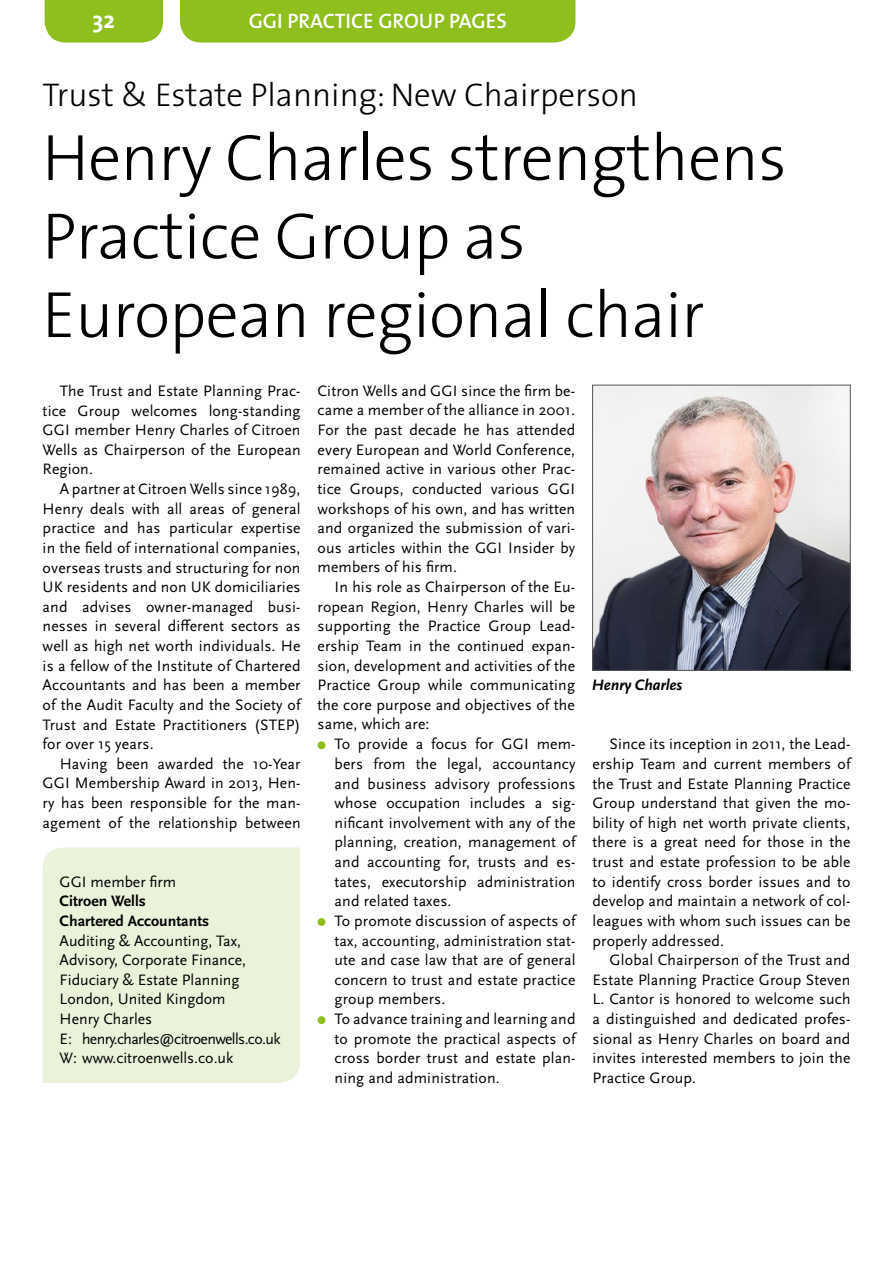
<style>
.page{position:relative;width:893px;height:1263px;background:#fff}
.page>*{position:absolute;margin:0;border:0;box-sizing:border-box;transform-origin:0 0}
.t1{font:300 66px/78.6px "The Sans";letter-spacing:-.01em;color:#000}
.t2{font:300 33px "The Sans";color:#000}
.t3{font:700 24px "The Sans";color:#fff}
.t4{font:600 21px "The Sans";color:#fff}
.t5{font:15.75px/19.6px "Scala Sans Pro";letter-spacing:.01em;color:#000;text-align:justify}
.t6{font:700 15.75px/19.6px "Scala Sans Pro";color:#000}
.t7{font:italic 700 15.75px "Scala Sans Pro";letter-spacing:-.01em;color:#000}
</style>
<div class="page">
<div style="left:45px;top:0;width:118px;height:43px;background:#8ebf1d"></div>
<div style="left:180px;top:0;width:395px;height:43px;background:#8ebf1d"></div>
<div style="left:318px;top:741px;width:7px;height:8px;background:#8ebf1d;border-radius:50%"></div>
<div style="left:318px;top:918px;width:7px;height:8px;background:#8ebf1d;border-radius:50%"></div>
<div style="left:318px;top:1016px;width:7px;height:8px;background:#8ebf1d;border-radius:50%"></div>
<img style="left:594px;top:387px;width:255px;height:282px">
<div style="left:592px;top:385px;width:259px;height:286px;border:1px solid #565655"></div>
<div style="left:43px;top:847px;width:257px;height:236px;background:#ebf2da"></div>
<h3 class="t3" style="left:93px;top:-1px;width:24px">32</h3>
<h3 class="t4" style="left:249px;top:3px;width:260px">GGI PRACTICE GROUP PAGES</h3>
<h2 class="t2" style="left:43px;top:68px;width:597px">Trust &amp; Estate Planning: New Chairperson</h2>
<h1 class="t1" style="left:42px;top:116px;width:746px">Henry Charles strengthens<br>Practice Group as<br>European regional chair</h1>
<p class="t5" style="left:43px;top:381px;width:259px;text-indent:17px">The Trust and Estate Planning Prac&shy;tice Group welcomes long-standing GGI member Henry Charles of Citroen Wells as Chairperson of the European Region.</p>
<p class="t5" style="left:43px;top:479px;width:259px;text-indent:17px">A partner at Citroen Wells since 1989, Henry deals with all areas of general practice and has particular expertise in the field of international companies, overseas trusts and structuring for non UK residents and non UK domiciliaries and advises owner-managed busi&shy;nesses in several different sectors as well as high net worth individuals. He is a fellow of the Institute of Chartered Accountants and has been a member of the Audit Faculty and the Society of Trust and Estate Practitioners (STEP) for over 15 years.</p>
<p class="t5" style="left:43px;top:754px;width:259px;text-indent:17px">Having been awarded the 10-Year GGI Membership Award in 2013, Hen&shy;ry has been responsible for the man&shy;agement of the relationship between</p>
<p class="t5" style="left:318px;top:381px;width:259px">Citron Wells and GGI since the firm be&shy;came a member of the alliance in 2001.<br>For the past decade he has attended every European and World Conference, remained active in various other Prac&shy;tice Groups, conducted various GGI workshops of his own, and has written and organized the submission of vari&shy;ous articles within the GGI Insider by members of his firm.</p>
<p class="t5" style="left:318px;top:577px;width:259px;text-indent:17px">In his role as Chairperson of the Eu&shy;ropean Region, Henry Charles will be supporting the Practice Group Lead&shy;ership Team in the continued expan&shy;sion, development and activities of the Practice Group while communicating the core purpose and objectives of the same, which are:</p>
<p class="t5" style="left:335px;top:734px;width:242px;text-align:left">To provide a focus for GGI mem&shy;bers from the legal, accountancy and business advisory professions whose occupation includes a sig&shy;nificant involvement with any of the planning, creation, management of and accounting for, trusts and es&shy;tates, executorship administration and related taxes.<br>To promote discussion of aspects of tax, accounting, administration stat&shy;ute and case law that are of general concern to trust and estate practice group members.<br>To advance training and learning and to promote the practical aspects of cross border trust and estate plan&shy;ning and administration.</p>
<p class="t5" style="left:592px;top:734px;width:259px;text-indent:17px">Since its inception in 2011, the Lead&shy;ership Team and current members of the Trust and Estate Planning Practice Group understand that given the mo&shy;bility of high net worth private clients, there is a great need for those in the trust and estate profession to be able to identify cross border issues and to develop and maintain a network of col&shy;leagues with whom such issues can be properly addressed.</p>
<p class="t7" style="left:592px;top:676px;width:92px">Henry Charles</p>
<p class="t5" style="left:60px;top:872px;width:118px">GGI member firm</p>
<p class="t6" style="left:60px;top:891px;width:151px">Citroen Wells<br>Chartered Accountants</p>
<p class="t5" style="left:60px;top:930px;width:222px;text-align:left">Auditing &amp; Accounting, Tax,<br>Advisory, Corporate Finance,<br>Fiduciary &amp; Estate Planning<br>London, United Kingdom<br>Henry Charles<br>E: henry.charles@citroenwells.co.uk<br>W: www.citroenwells.co.uk</p>
<p class="t5" style="left:592px;top:950px;width:259px;text-indent:17px">Global Chairperson of the Trust and Estate Planning Practice Group Steven L. Cantor is honored to welcome such a distinguished and dedicated profes&shy;sional as Henry Charles on board and invites interested members to join the Practice Group.</p>
</div>
